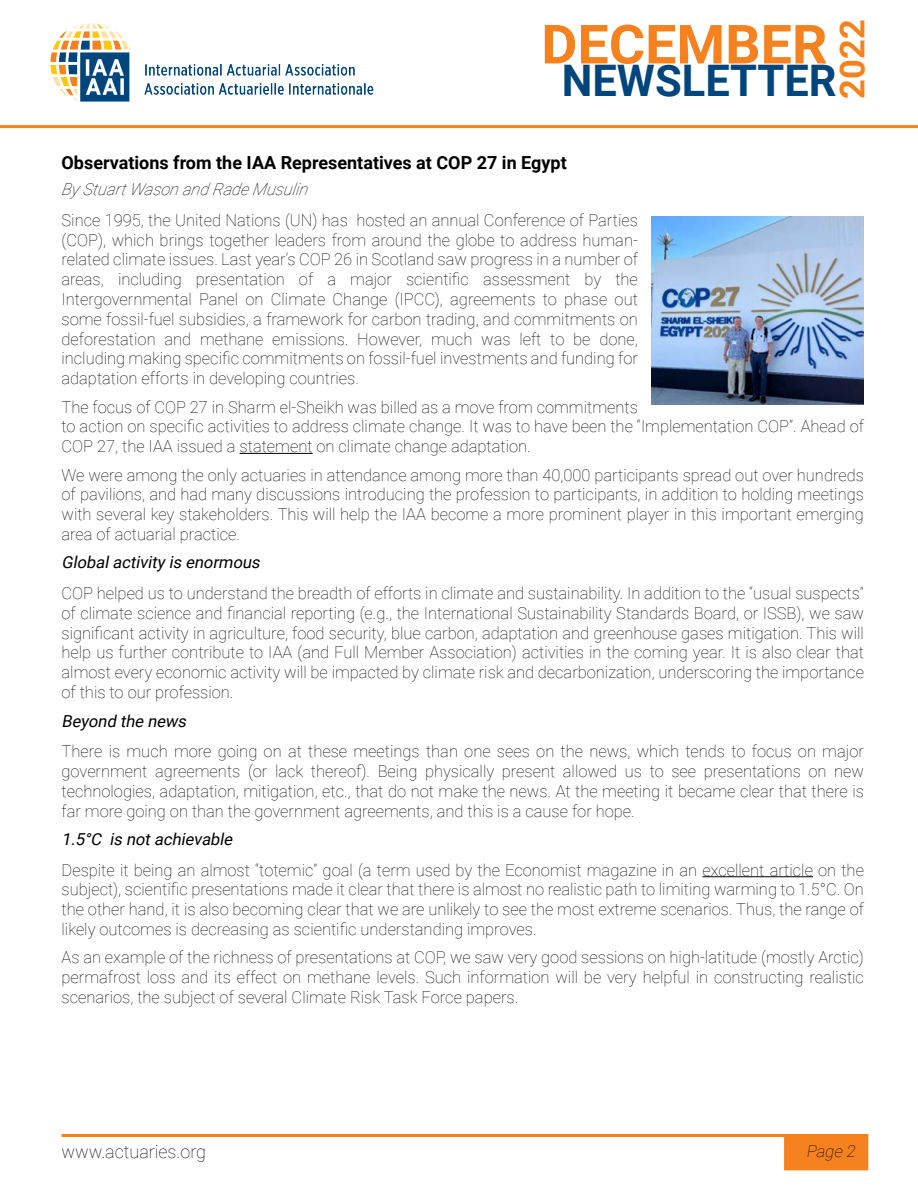
<style>
.page{position:relative;width:918px;height:1188px;background:#fff}
.page>*{position:absolute;margin:0;border:0;box-sizing:border-box;transform-origin:0 0}
.t1{font:700 54px "Roboto";color:#f5821e}
.t2{font:700 43.5px "Roboto";color:#00467d}
.t3{font:700 34.5px "Roboto";color:#f5821e}
.t4{font:700 18px "Roboto";color:#000}
.t5{font:100 18px "Roboto";color:#000}
.t6{font:100 16.5px/19.8px "Roboto";color:#000;text-align:justify}
.t7{font:italic 16.5px "Roboto";color:#000}
.t8{font:italic 100 16.5px "Roboto";color:#000}
.t9{font:italic 100 16.5px "Roboto";color:#000}
</style>
<div class="page">
<hr style="left:62px;top:1134px;width:806px;height:3px;background:#f5821e">
<div style="left:784px;top:1136px;width:84px;height:34px;background:#f5821e"></div>
<img style="left:50px;top:23px;width:324px;height:79px">
<svg style="left:0;top:125px;width:918px;height:3px;background:#f58626"></svg>
<hr style="left:240px;top:453px;width:73px;height:1px;background:#000">
<hr style="left:702px;top:876px;width:111px;height:1px;background:#000">
<img style="left:652px;top:216px;width:212px;height:188px">
<h1 class="t1" style="left:541px;top:6px;width:288px">DECEMBER</h1>
<h3 class="t3" style="left:828px;top:99px;width:81px;rotate:-90deg">2022</h3>
<h2 class="t2" style="left:562px;top:50px;width:276px">NEWSLETTER</h2>
<p class="t4" style="left:62px;top:150px;width:507px">Observations from the IAA Representatives at COP 27 in Egypt</p>
<p class="t8" style="left:62px;top:178px;width:251px">By StuartWason and Rade Musulin</p>
<p class="t6" style="left:62px;top:209px;width:578px">Since 1995, the United Nations (UN) has hosted an annual Conference of Parties (COP), which brings together leaders from around the globe to address human&shy;related climate issues. Last year’s COP 26 in Scotland saw progress in a number of areas, including presentation of a major scientific assessment by the Intergovernmental Panel on Climate Change (IPCC), agreements to phase out some fossil-fuel subsidies, a framework for carbon trading, and commitments on deforestation and methane emissions. However, much was left to be done, including making specific commitments on fossil-fuel investments and funding for adaptation efforts in developing countries.</p>
<p class="t6" style="left:62px;top:396px;width:804px;text-align:left">The focus of COP 27 in Sharm el-Sheikh was billed as a move from commitments<br>to action on specific activities to address climate change. It was to have been the “Implementation COP”. Ahead of<br>COP 27, the IAA issued a statement on climate change adaptation.</p>
<p class="t6" style="left:62px;top:464px;width:804px">We were among the only actuaries in attendance among more than 40,000 participants spread out over hundreds of pavilions, and had many discussions introducing the profession to participants, in addition to holding meetings with several key stakeholders. This will help the IAA become a more prominent player in this important emerging area of actuarial practice.</p>
<p class="t7" style="left:62px;top:551px;width:204px">Globalactivity is enormous</p>
<p class="t6" style="left:62px;top:583px;width:804px">COP helped us to understand the breadth of efforts in climate and sustainability. In addition to the “usual suspects” of climate science and financial reporting (e.g., the International Sustainability Standards Board, or ISSB), we saw significant activity in agriculture, food security, blue carbon, adaptation and greenhouse gases mitigation. This will help us further contribute to IAA (and Full Member Association) activities in the coming year. It is also clear that almost every economic activity will be impacted by climate risk and decarbonization, underscoring the importance of this to our profession.</p>
<p class="t7" style="left:62px;top:709px;width:130px">Beyond the news</p>
<p class="t6" style="left:62px;top:741px;width:804px">There is much more going on at these meetings than one sees on the news, which tends to focus on major government agreements (or lack thereof). Being physically present allowed us to see presentations on new technologies, adaptation, mitigation, etc., that do not make the news. At the meeting it became clear that there is far more going on than the government agreements, and this is a cause for hope.</p>
<p class="t7" style="left:62px;top:828px;width:176px">1.5°C is notachievable</p>
<p class="t6" style="left:62px;top:859px;width:804px">Despite it being an almost “totemic” goal (a term used by the Economist magazine in an excellent article on the subject), scientific presentations made it clear that there is almost no realistic path to limiting warming to 1.5°C. On the other hand, it is also becoming clear that we are unlikely to see the most extreme scenarios. Thus, the range of likely outcomes is decreasing as scientific understanding improves.</p>
<p class="t6" style="left:62px;top:947px;width:804px">As an example of the richness of presentations at COP, we saw very good sessions on high-latitude (mostly Arctic) permafrost loss and its effect on methane levels. Such information will be very helpful in constructing realistic scenarios, the subject of several Climate Risk Task Force papers.</p>
<p class="t5" style="left:62px;top:1139px;width:146px">www.actuaries.org</p>
<p class="t9" style="left:806px;top:1140px;width:54px">Page 2</p>
</div>
